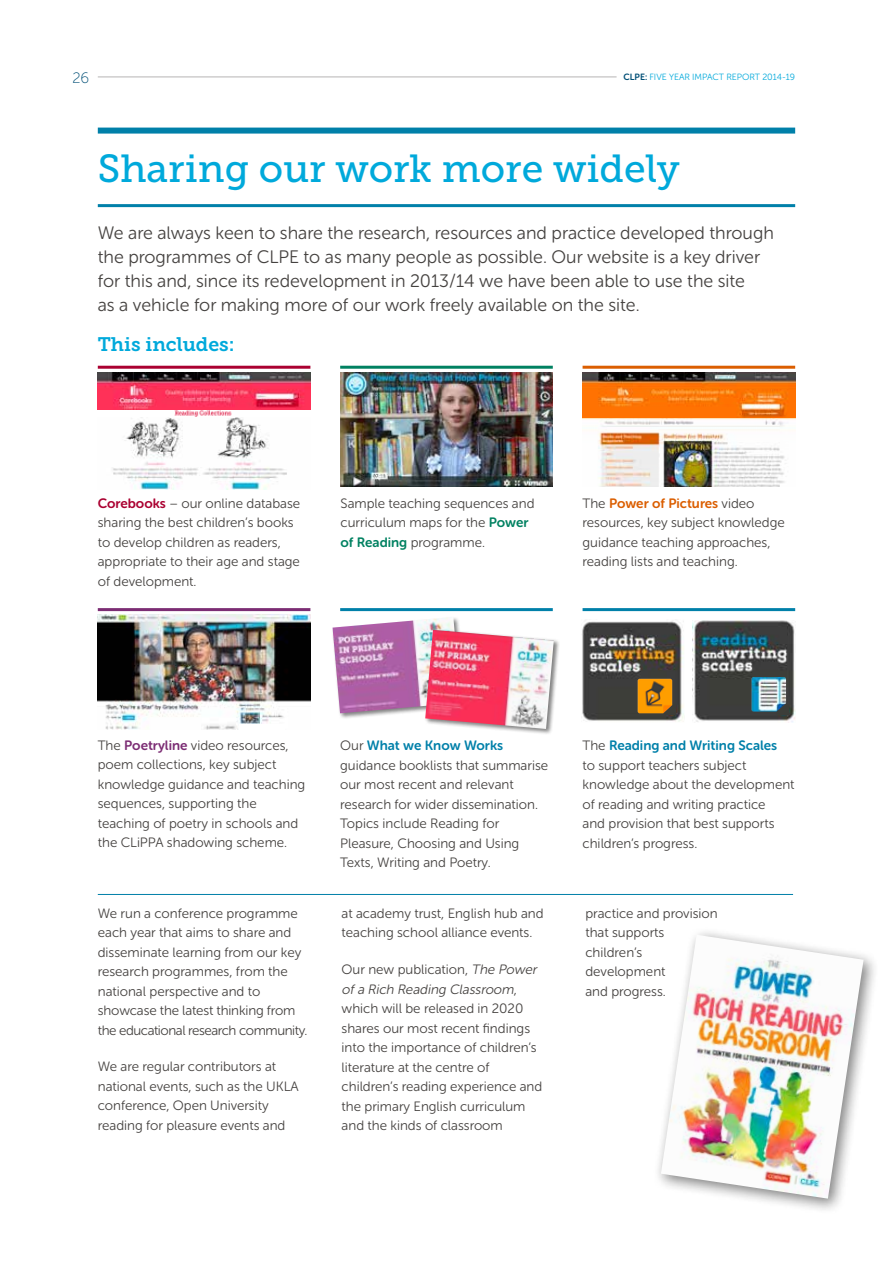
<style>
.page{position:relative;width:893px;height:1263px;background:#fff}
.page>*{position:absolute;margin:0;border:0;box-sizing:border-box;transform-origin:0 0}
.t1{font:39px "Museo Slab 500";color:#00a9db}
.t2{font:19.5px "Museo Slab 700";color:#00a9db}
.t3{font:18px/24px "Museo Sans Rounded 300";color:#454240}
.t4{font:15px "Museo Sans Rounded 100";color:#004f76}
.t5{font:13.5px/19.5px "Museo Sans Rounded 300";color:#454240}
.t6{font:13.5px "Museo Sans Rounded 700";color:#0080a9}
.t7{font:13.5px "Museo Sans Rounded 700";color:#db5e00}
.t8{font:9px "Museo Sans Rounded 300";color:#00a9db}
.s1{font-family:"Museo Sans Rounded 700";color:#004f76}
.s2{font-family:"Museo Sans Rounded 700";color:#008161}
.s3{font-family:"Museo Sans Rounded 700";color:#aa0031}
.s4{font-family:"Museo Sans Rounded 300";color:#454240}
.s5{font-family:"Museo Sans Rounded 700";color:#7c2d74}
.s6{font-style:italic}
</style>
<div class="page">
<hr style="left:98px;top:204px;width:697px;height:3px;background:#0080a9">
<div style="left:98px;top:128px;width:697px;height:6px;background:#0080a9"></div>
<img style="left:583px;top:372px;width:212px;height:46px">
<img style="left:583px;top:418px;width:212px;height:69px">
<img style="left:112px;top:417px;width:175px;height:72px">
<img style="left:174px;top:410px;width:58px;height:7px">
<img style="left:98px;top:372px;width:212px;height:37px">
<img style="left:340px;top:372px;width:213px;height:115px">
<hr style="left:98px;top:366px;width:212px;height:3px;background:#aa0031">
<hr style="left:98px;top:608px;width:212px;height:3px;background:#7c2d74">
<hr style="left:340px;top:366px;width:213px;height:3px;background:#008161">
<hr style="left:340px;top:608px;width:213px;height:3px;background:#0080a9">
<hr style="left:98px;top:894px;width:695px;height:1px;background:#0080a9">
<hr style="left:583px;top:366px;width:212px;height:3px;background:#db5e00">
<hr style="left:583px;top:608px;width:212px;height:3px;background:#0080a9">
<div style="left:331px;top:616px;width:136px;height:103px;background:#000;opacity:.5"></div>
<img style="left:333px;top:617px;width:128px;height:96px">
<div style="left:424px;top:628px;width:136px;height:107px;background:#000;opacity:.5"></div>
<img style="left:425px;top:630px;width:129px;height:99px">
<img style="left:582px;top:620px;width:102px;height:102px">
<svg style="left:663px;top:704px;width:13px;height:11px"></svg>
<img style="left:638px;top:679px;width:34px;height:34px">
<img style="left:693px;top:620px;width:102px;height:103px">
<svg style="left:776px;top:704px;width:13px;height:11px"></svg>
<img style="left:751px;top:677px;width:35px;height:34px">
<div style="left:653px;top:927px;width:226px;height:287px;background:#000;opacity:.5"></div>
<img style="left:661px;top:935px;width:203px;height:263px">
<img style="left:98px;top:614px;width:212px;height:116px">
<div style="left:239px;top:725px;width:45px;height:5px;background:#fff"></div>
<hr style="left:98px;top:77px;width:519px;height:1px;background:#b7b4b4">
<p class="t4" style="left:72px;top:70px;width:18px">26</p>
<p class="t8" style="left:623px;top:72px;width:173px"><span class="s1">CLPE:</span> FIVE YEAR IMPACT REPORT 2014-19</p>
<h1 class="t1" style="left:98px;top:147px;width:584px">Sharing our work more widely</h1>
<p class="t3" style="left:98px;top:221px;width:678px">We are always keen to share the research, resources and practice developed through the programmes of CLPE to as many people as possible. Our website is a key driver for this and, since its redevelopment in 2013/14 we have been able to use the site<br>as a vehicle for making more of our work freely available on the site.</p>
<h2 class="t2" style="left:98px;top:333px;width:138px">This includes:</h2>
<p class="t5" style="left:341px;top:493px;width:195px">Sample teaching sequences and curriculum maps for the <span class="s2">Power of Reading</span> programme.</p>
<p class="t5" style="left:98px;top:493px;width:204px"><span class="s3">Corebooks</span> – our online database sharing the best children’s books to develop children as readers, appropriate to their age and stage of development.</p>
<p class="t7" style="left:583px;top:495px;width:174px"><span class="s4">The</span> Power of Pictures <span class="s4">video</span></p>
<p class="t5" style="left:583px;top:513px;width:204px">resources, key subject knowledge guidance teaching approaches, reading lists and teaching.</p>
<p class="t5" style="left:98px;top:736px;width:209px">The <span class="s5">Poetryline</span> video resources, poem collections, key subject knowledge guidance and teaching sequences, supporting the teaching of poetry in schools and the CLiPPA shadowing scheme.</p>
<p class="t5" style="left:98px;top:904px;width:211px">We run a conference programme each year that aims to share and disseminate learning from our key research programmes, from the national perspective and to showcase the latest thinking from the educational research community.</p>
<p class="t5" style="left:98px;top:1057px;width:202px">We are regular contributors at national events, such as the UKLA conference, Open University reading for pleasure events and</p>
<p class="t6" style="left:340px;top:738px;width:165px"><span class="s4">Our</span> What we Know Works</p>
<p class="t5" style="left:340px;top:755px;width:210px">guidance booklists that summarise our most recent and relevant research for wider dissemination.<br>Topics include Reading for<br>Pleasure, Choosing and Using<br>Texts, Writing and Poetry.</p>
<p class="t5" style="left:342px;top:903px;width:204px">at academy trust, English hub and teaching school alliance events.</p>
<p class="t5" style="left:342px;top:959px;width:202px">Our new publication, <span class="s6">The Power ofa Rich Reading Classroom</span>, which will be released in 2020 shares our most recent findings into the importance of children’s literature at the centre of children’s reading experience and the primary English curriculum and the kinds of classroom</p>
<p class="t6" style="left:583px;top:738px;width:196px"><span class="s4">The</span> Reading and Writing Scales</p>
<p class="t5" style="left:583px;top:755px;width:213px">to support teachers subject knowledge about the development of reading and writing practice<br>and provision that best supports children’s progress.</p>
<p class="t5" style="left:585px;top:904px;width:134px">practice and provision that supports children’s development<br>and progress.</p>
</div>
